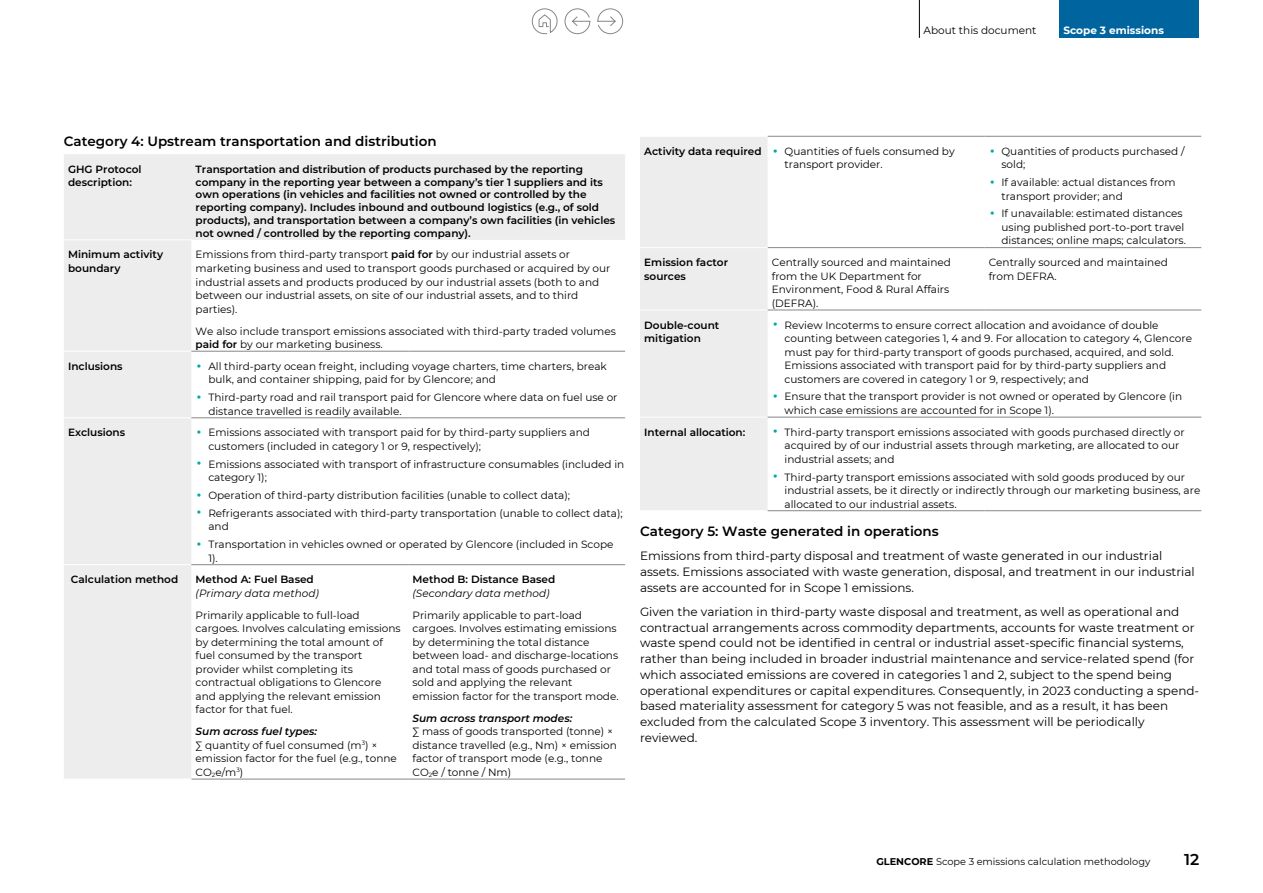
<style>
.page{position:relative;width:1263px;height:893px;background:#fff}
.page>*{position:absolute;margin:0;border:0;box-sizing:border-box;transform-origin:0 0}
.t1{font:600 15.75px "Montserrat";color:#000}
.t2{font:600 13.5px "Montserrat";color:#000}
.t3{font:12px/15.8px "Montserrat";color:#000}
.t4{font:10.5px/13.5px "Montserrat";color:#000}
.t5{font:600 10.5px/12.8px "Montserrat";color:#000}
.t6{font:italic 10.5px "Montserrat";color:#000}
.t7{font:italic 600 10.5px "Montserrat";color:#000}
.t8{font:700 10.5px "Montserrat";color:#fff}
.t9{font:9.75px "Montserrat";color:#000}
.s1{font-weight:600}
.s2{font-weight:300;font-size:25.5px;color:#00aaa6}
.s3{font-weight:600;font-style:italic}
.s4{font-weight:700}
</style>
<div class="page">
<div style="left:1059px;top:0;width:140px;height:38px;background:#00649e"></div>
<hr style="left:919px;top:0;width:1px;height:38px;background:#000">
<svg style="left:64px;top:154px;width:561px;height:625px"></svg>
<hr style="left:191px;top:779px;width:217px;height:1px;background:#878787">
<hr style="left:408px;top:779px;width:217px;height:1px;background:#878787">
<hr style="left:64px;top:351px;width:127px;height:1px;background:#fff">
<hr style="left:64px;top:418px;width:127px;height:1px;background:#fff">
<hr style="left:64px;top:564px;width:127px;height:1px;background:#fff">
<hr style="left:191px;top:351px;width:217px;height:1px;background:#878787">
<hr style="left:408px;top:351px;width:217px;height:1px;background:#878787">
<hr style="left:191px;top:418px;width:217px;height:1px;background:#878787">
<hr style="left:408px;top:418px;width:217px;height:1px;background:#878787">
<hr style="left:191px;top:564px;width:217px;height:1px;background:#878787">
<hr style="left:408px;top:564px;width:217px;height:1px;background:#878787">
<hr style="left:64px;top:240px;width:127px;height:1px;background:#fff">
<div style="left:640px;top:137px;width:127px;height:373px;background:#ededed"></div>
<hr style="left:767px;top:136px;width:217px;height:1px;background:#878787">
<hr style="left:984px;top:136px;width:217px;height:1px;background:#878787">
<hr style="left:767px;top:247px;width:217px;height:1px;background:#878787">
<hr style="left:984px;top:247px;width:217px;height:1px;background:#878787">
<hr style="left:767px;top:310px;width:217px;height:1px;background:#878787">
<hr style="left:984px;top:310px;width:217px;height:1px;background:#878787">
<hr style="left:640px;top:247px;width:127px;height:1px;background:#fff">
<hr style="left:640px;top:310px;width:127px;height:1px;background:#fff">
<hr style="left:640px;top:417px;width:127px;height:1px;background:#fff">
<hr style="left:767px;top:417px;width:217px;height:1px;background:#878787">
<hr style="left:984px;top:417px;width:217px;height:1px;background:#878787">
<hr style="left:767px;top:510px;width:217px;height:1px;background:#878787">
<hr style="left:984px;top:510px;width:217px;height:1px;background:#878787">
<svg style="left:531px;top:8px;width:59px;height:27px"></svg>
<svg style="left:597px;top:8px;width:26px;height:26px"></svg>
<p class="t4" style="left:924px;top:23px;width:114px">About this document</p>
<p class="t8" style="left:1063px;top:22px;width:102px">Scope 3 emissions</p>
<p class="t2" style="left:64px;top:131px;width:374px">Category 4: Upstream transportation and distribution</p>
<p class="t5" style="left:68px;top:162px;width:75px">GHG Protocol description:</p>
<p class="t5" style="left:196px;top:162px;width:421px">Transportation and distribution of products purchased by the reporting company in the reporting year between a company’s tier 1 suppliers and its own operations (in vehicles and facilities not owned or controlled by the reporting company). Includes inbound and outbound logistics (e.g., of sold products), and transportation between a company’s own facilities (in vehicles not owned / controlled by the reporting company).</p>
<p class="t5" style="left:68px;top:248px;width:97px;line-height:13.5px">Minimum activity boundary</p>
<p class="t4" style="left:196px;top:248px;width:416px">Emissions from third-party transport <span class="s1">paid for</span> by our industrial assets or marketing business and used to transport goods purchased or acquired by our industrial assets and products produced by our industrial assets (both to and between our industrial assets, on site of our industrial assets, and to third parties).</p>
<p class="t4" style="left:196px;top:324px;width:422px">We also include transport emissions associated with third-party traded volumes <span class="s1">paid for</span> by our marketing business.</p>
<p class="t5" style="left:68px;top:359px;width:56px">Inclusions</p>
<p class="t4" style="left:208px;top:359px;width:400px;text-indent:-13px"><span class="s2">•</span> All third-party ocean freight, including voyage charters, time charters, break bulk, and container shipping, paid for by Glencore; and</p>
<p class="t4" style="left:208px;top:390px;width:411px;text-indent:-13px"><span class="s2">•</span> Third-party road and rail transport paid for Glencore where data on fuel use or distance travelled is readily available.</p>
<p class="t5" style="left:68px;top:426px;width:59px">Exclusions</p>
<p class="t4" style="left:208px;top:426px;width:383px;text-indent:-13px"><span class="s2">•</span> Emissions associated with transport paid for by third-party suppliers and customers (included in category 1 or 9, respectively);</p>
<p class="t4" style="left:208px;top:457px;width:417px;text-indent:-13px"><span class="s2">•</span> Emissions associated with transport of infrastructure consumables (included in category 1);</p>
<p class="t4" style="left:196px;top:488px;width:376px"><span class="s2">•</span> Operation of third-party distribution facilities (unable to collect data);</p>
<p class="t4" style="left:208px;top:506px;width:416px;text-indent:-13px"><span class="s2">•</span> Refrigerants associated with third-party transportation (unable to collect data); and</p>
<p class="t4" style="left:208px;top:537px;width:407px;text-indent:-13px"><span class="s2">•</span> Transportation in vehicles owned or operated by Glencore (included in Scope<br>1).</p>
<p class="t5" style="left:71px;top:573px;width:109px">Calculation method</p>
<p class="t5" style="left:196px;top:573px;width:120px">Method A: Fuel Based</p>
<p class="t6" style="left:196px;top:586px;width:125px">(Primary data method)</p>
<p class="t4" style="left:196px;top:608px;width:207px">Primarily applicable to full-load cargoes. Involves calculating emissions by determining the total amount of fuel consumed by the transport provider whilst completing its contractual obligations to Glencore and applying the relevant emission factor for that fuel.</p>
<p class="t4" style="left:196px;top:725px;width:203px"><span class="s3">Sum across fuel types:<br></span>∑ quantity of fuel consumed (m<sup>3</sup>) × emission factor for the fuel (e.g., tonne<br>CO<sub>2</sub>e/m<sup>3</sup>)</p>
<p class="t5" style="left:412px;top:573px;width:144px">Method B: Distance Based</p>
<p class="t6" style="left:412px;top:586px;width:139px">(Secondary data method)</p>
<p class="t4" style="left:412px;top:608px;width:208px">Primarily applicable to part-load cargoes. Involves estimating emissions by determining the total distance between load- and discharge-locations and total mass of goods purchased or sold and applying the relevant emission factor for the transport mode.</p>
<p class="t7" style="left:412px;top:711px;width:161px">Sum across transport modes:</p>
<p class="t4" style="left:412px;top:725px;width:206px">∑ mass of goods transported (tonne) × distance travelled (e.g., Nm) × emission factor of transport mode (e.g., tonne CO<sub>2</sub>e / tonne / Nm)</p>
<p class="t5" style="left:644px;top:144px;width:119px">Activity data required</p>
<p class="t4" style="left:784px;top:144px;width:172px;text-indent:-13px"><span class="s2">•</span> Quantities of fuels consumed by transport provider.</p>
<p class="t4" style="left:1001px;top:144px;width:185px;text-indent:-13px"><span class="s2">•</span> Quantities of products purchased / sold;</p>
<p class="t4" style="left:1001px;top:175px;width:176px;text-indent:-13px"><span class="s2">•</span> If available: actual distances from transport provider; and</p>
<p class="t4" style="left:1001px;top:207px;width:186px;text-indent:-13px"><span class="s2">•</span> If unavailable: estimated distances using published port-to-port travel distances; online maps; calculators.</p>
<p class="t5" style="left:644px;top:255px;width:85px;line-height:13.5px">Emission factor sources</p>
<p class="t4" style="left:772px;top:255px;width:181px">Centrally sourced and maintained from the UK Department for<br>Environment, Food &amp; Rural Affairs (DEFRA).</p>
<p class="t4" style="left:989px;top:255px;width:181px">Centrally sourced and maintained from DEFRA.</p>
<p class="t5" style="left:644px;top:318px;width:77px;line-height:13.5px">Double-count mitigation</p>
<p class="t4" style="left:784px;top:318px;width:409px;text-indent:-13px"><span class="s2">•</span> Review Incoterms to ensure correct allocation and avoidance of double counting between categories 1, 4 and 9. For allocation to category 4, Glencore must pay for third-party transport of goods purchased, acquired, and sold.<br>Emissions associated with transport paid for by third-party suppliers and customers are covered in category 1 or 9, respectively; and</p>
<p class="t4" style="left:784px;top:390px;width:399px;text-indent:-13px"><span class="s2">•</span> Ensure that the transport provider is not owned or operated by Glencore (in which case emissions are accounted for in Scope 1).</p>
<p class="t5" style="left:644px;top:425px;width:103px">Internal allocation:</p>
<p class="t4" style="left:784px;top:425px;width:402px;text-indent:-13px"><span class="s2">•</span> Third-party transport emissions associated with goods purchased directly or acquired by of our industrial assets through marketing, are allocated to our industrial assets; and</p>
<p class="t4" style="left:784px;top:470px;width:417px;text-indent:-13px"><span class="s2">•</span> Third-party transport emissions associated with sold goods produced by our industrial assets, be it directly or indirectly through our marketing business, are allocated to our industrial assets.</p>
<p class="t2" style="left:640px;top:522px;width:300px">Category 5: Waste generated in operations</p>
<p class="t3" style="left:640px;top:548px;width:556px">Emissions from third-party disposal and treatment of waste generated in our industrial assets. Emissions associated with waste generation, disposal, and treatment in our industrial assets are accounted for in Scope 1 emissions.</p>
<p class="t3" style="left:640px;top:603px;width:561px">Given the variation in third-party waste disposal and treatment, as well as operational and contractual arrangements across commodity departments, accounts for waste treatment or waste spend could not be identified in central or industrial asset-specific financial systems, rather than being included in broader industrial maintenance and service-related spend (for which associated emissions are covered in categories 1 and 2, subject to the spend being operational expenditures or capital expenditures. Consequently, in 2023 conducting a spend&shy;based materiality assessment for category 5 was not feasible, and as a result, it has been excluded from the calculated Scope 3 inventory. This assessment will be periodically reviewed.</p>
<p class="t9" style="left:876px;top:855px;width:275px"><span class="s4">GLENCORE</span> Scope 3 emissions calculation methodology</p>
<h1 class="t1" style="left:1184px;top:848px;width:17px">12</h1>
</div>
